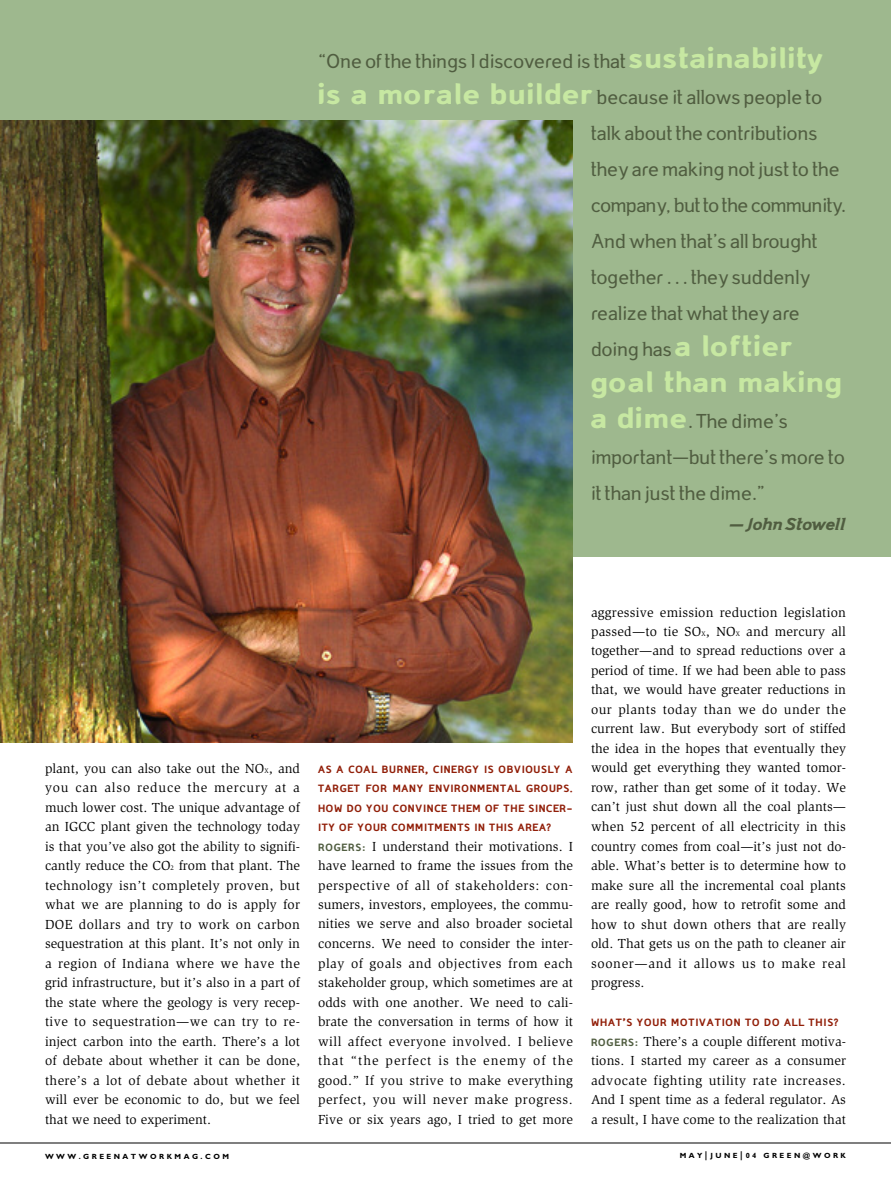
<style>
.page{position:relative;width:891px;height:1188px;background:#fff}
.page>*{position:absolute;margin:0;border:0;box-sizing:border-box;transform-origin:0 0}
.t1{font:900 33px "Domestos 98";color:#c7e8a2}
.t2{font:21px/36px "Domestos Serif";color:#505d40}
.t3{font:21px "Domestos Serif";letter-spacing:-.02em;color:#505d40}
.t4{font:italic 900 18px "Domestos Serif";color:#505d40}
.t5{font:13.5px/19.5px "Slimbach";letter-spacing:.005em;color:#000;text-align:justify}
.t6{font:900 12px/19.5px "Domestos 98";letter-spacing:.015em;color:#911e08;text-align:justify}
.t7{font:700 7.5px "Gill Sans";letter-spacing:.33em;color:#000}
.s1{font-family:"Domestos 98";font-weight:900;font-size:33px;color:#c7e8a2}
.s2{font-size:6.75px}
.s3{font-family:"Domestos 98";font-weight:900;font-size:12px;color:#505d40}
.s4{font-size:9px}
</style>
<div class="page">
<div style="left:0;top:0;width:891px;height:556px;background:#9eb88e"></div>
<img style="left:0;top:120px;width:573px;height:622px">
<hr style="left:0;top:1143px;width:891px;height:1px;background:#000">
<h2 class="t2" style="left:318px;top:45px;width:507px">“One of the things I discovered is that <span class="s1">sustainability</span></h2>
<h2 class="t2" style="left:318px;top:81px;width:506px"><span class="s1">is a morale builder</span> because it allows people to</h2>
<h2 class="t2" style="left:591px;top:117px;width:228px">talk about the contributions</h2>
<h2 class="t2" style="left:591px;top:153px;width:250px">they are making not just to the</h2>
<h2 class="t3" style="left:591px;top:198px;width:256px">company, but to the community.</h2>
<h2 class="t2" style="left:591px;top:225px;width:228px">And when that’s all brought</h2>
<h2 class="t2" style="left:591px;top:261px;width:220px">together . . . they suddenly</h2>
<h2 class="t2" style="left:591px;top:297px;width:210px">realize that what they are</h2>
<h2 class="t2" style="left:591px;top:333px;width:204px">doing has <span class="s1">a loftier</span></h2>
<h1 class="t1" style="left:591px;top:372px;width:254px">goal than making</h1>
<h2 class="t2" style="left:591px;top:405px;width:255px"><span class="s1">a dime</span>. The dime’s important—but there’s more to it than just the dime.”</h2>
<h3 class="t4" style="left:730px;top:518px;width:118px">— John Stowell</h3>
<p class="t5" style="left:45px;top:759px;width:257px">plant, you can also take out the NO<span class="s2">X</span>, and you can also reduce the mercury at a much lower cost. The unique advantage of an IGCC plant given the technology today is that you’ve also got the ability to signifi&shy;cantly reduce the CO<span class="s2">2</span> from that plant. The technology isn’t completely proven, but what we are planning to do is apply for DOE dollars and try to work on carbon sequestration at this plant. It’s not only in a region of Indiana where we have the grid infrastructure, but it’s also in a part of the state where the geology is very recep&shy;tive to sequestration—we can try to re&shy;inject carbon into the earth. There’s a lot of debate about whether it can be done, there’s a lot of debate about whether it will ever be economic to do, but we feel that we need to experiment.</p>
<p class="t6" style="left:318px;top:760px;width:257px">AS A COAL BURNER, CINERGY IS OBVIOUSLY A TARGET FOR MANY ENVIRONMENTAL GROUPS.<br>HOW DO YOU CONVINCE THEM OF THE SINCER-ITY OF YOUR COMMITMENTS IN THIS AREA?</p>
<p class="t5" style="left:318px;top:837px;width:257px"><span class="s3">ROGERS:</span> I understand their motivations. I have learned to frame the issues from the perspective of all of stakeholders: con&shy;sumers, investors, employees, the commu&shy;nities we serve and also broader societal concerns. We need to consider the inter&shy;play of goals and objectives from each stakeholder group, which sometimes are at odds with one another. We need to cali&shy;brate the conversation in terms of how it will affect everyone involved. I believe that “the perfect is the enemy of the good.” If you strive to make everything perfect, you will never make progress.<br>Five or six years ago, I tried to get more</p>
<p class="t5" style="left:591px;top:603px;width:257px">aggressive emission reduction legislation passed—to tie SO<span class="s2">X</span>, NO<span class="s2">X</span> and mercury all together—and to spread reductions over a period of time. If we had been able to pass that, we would have greater reductions in our plants today than we do under the current law. But everybody sort of stiffed the idea in the hopes that eventually they would get everything they wanted tomor&shy;row, rather than get some of it today. We can’t just shut down all the coal plants— when 52 percent of all electricity in this country comes from coal—it’s just not do&shy;able. What’s better is to determine how to make sure all the incremental coal plants are really good, how to retrofit some and how to shut down others that are really old. That gets us on the path to cleaner air sooner—and it allows us to make real progress.</p>
<p class="t6" style="left:591px;top:1014px;width:249px">WHAT’S YOUR MOTIVATION TO DO ALL THIS?</p>
<p class="t5" style="left:591px;top:1032px;width:257px"><span class="s3">ROGERS:</span> There’s a couple different motiva&shy;tions. I started my career as a consumer advocate fighting utility rate increases.<br>And I spent time as a federal regulator. As a result, I have come to the realization that</p>
<p class="t7" style="left:45px;top:1154px;width:186px">WWW.GREENATWORKMAG.COM</p>
<p class="t7" style="left:680px;top:1153px;width:168px">MAY<span class="s4">|</span>JUNE<span class="s4">|</span>04 GREEN@WORK</p>
</div>
